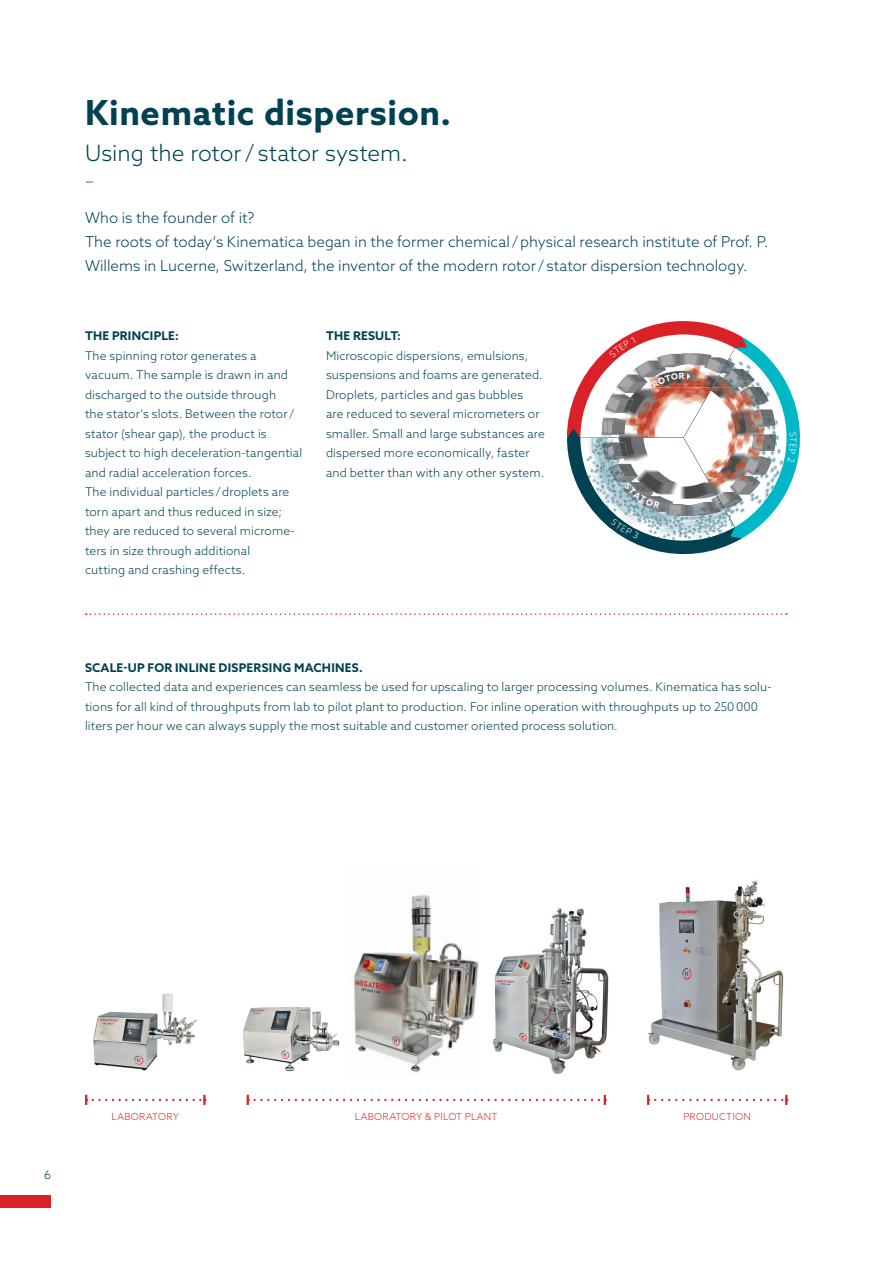
<style>
.page{position:relative;width:893px;height:1263px;background:#fff}
.page>*{position:absolute;margin:0;border:0;box-sizing:border-box;transform-origin:0 0}
.t1{font:700 34.5px "Azo Sans";letter-spacing:.02em;color:#004251}
.t2{font:300 22.5px "Azo Sans";color:#004251}
.t3{font:300 18px "Azo Sans";color:#da2128}
.t4{font:300 15px/24px "Azo Sans";color:#004251}
.t5{font:300 12px/19.5px "Azo Sans";letter-spacing:.01em;color:#004251}
.t6{font:700 12px "Azo Sans";letter-spacing:.025em;color:#004251}
.t7{font:300 9.75px "Azo Sans";letter-spacing:.03em;color:#da2128}
</style>
<div class="page">
<div style="left:0;top:1195px;width:51px;height:13px;background:#da2128"></div>
<svg style="left:86px;top:613px;width:701px;height:2px"></svg>
<img style="left:353px;top:895px;width:126px;height:178px">
<img style="left:93px;top:993px;width:104px;height:78px">
<img style="left:243px;top:1007px;width:97px;height:65px">
<img style="left:492px;top:908px;width:117px;height:166px">
<img style="left:647px;top:880px;width:137px;height:191px">
<svg style="left:85px;top:1095px;width:2px;height:10px"></svg>
<svg style="left:93px;top:1095px;width:113px;height:10px"></svg>
<svg style="left:647px;top:1095px;width:2px;height:10px"></svg>
<svg style="left:655px;top:1095px;width:132px;height:10px"></svg>
<svg style="left:247px;top:1095px;width:359px;height:10px"></svg>
<svg style="left:567px;top:321px;width:233px;height:233px"></svg>
<h1 class="t1" style="left:85px;top:90px;width:368px">Kinematic dispersion.</h1>
<h2 class="t2" style="left:85px;top:139px;width:324px">Using the rotor / stator system.</h2>
<h3 class="t3" style="left:85px;top:169px;width:10px">–</h3>
<p class="t4" style="left:85px;top:205px;width:685px">Who is the founder of it?<br>The roots of today‘s Kinematica began in the former chemical /physical research institute of Prof. P.<br>Willems in Lucerne, Switzerland, the inventor of the modern rotor / stator dispersion technology.</p>
<p class="t6" style="left:85px;top:328px;width:95px">THE PRINCIPLE:</p>
<p class="t5" style="left:85px;top:346px;width:219px">The spinning rotor generates a vacuum. The sample is drawn in and discharged to the outside through<br>the stator‘s slots. Between the rotor / stator (shear gap), the product is subject to high deceleration-tangential and radial acceleration forces.<br>The individual particles /droplets are torn apart and thus reduced in size; they are reduced to several microme&shy;ters in size through additional<br>cutting and crashing effects.</p>
<p class="t6" style="left:326px;top:328px;width:76px">THE RESULT:</p>
<p class="t5" style="left:326px;top:346px;width:220px">Microscopic dispersions, emulsions, suspensions and foams are generated.<br>Droplets, particles and gas bubbles<br>are reduced to several micrometers or smaller. Small and large substances are dispersed more economically, faster and better than with any other system.</p>
<p class="t6" style="left:85px;top:660px;width:279px">SCALE-UP FOR INLINE DISPERSING MACHINES.</p>
<p class="t5" style="left:85px;top:677px;width:688px">The collected data and experiences can seamless be used for upscaling to larger processing volumes. Kinematica has solu&shy;tions for all kind of throughputs from lab to pilot plant to production. For inline operation with throughputs up to 250000 liters per hour we can always supply the most suitable and customer oriented process solution.</p>
<p class="t5" style="left:44px;top:1165px;width:8px">6</p>
<p class="t7" style="left:112px;top:1110px;width:69px">LABORATORY</p>
<p class="t7" style="left:355px;top:1110px;width:144px">LABORATORY &amp; PILOT PLANT</p>
<p class="t7" style="left:683px;top:1110px;width:69px">PRODUCTION</p>
</div>
